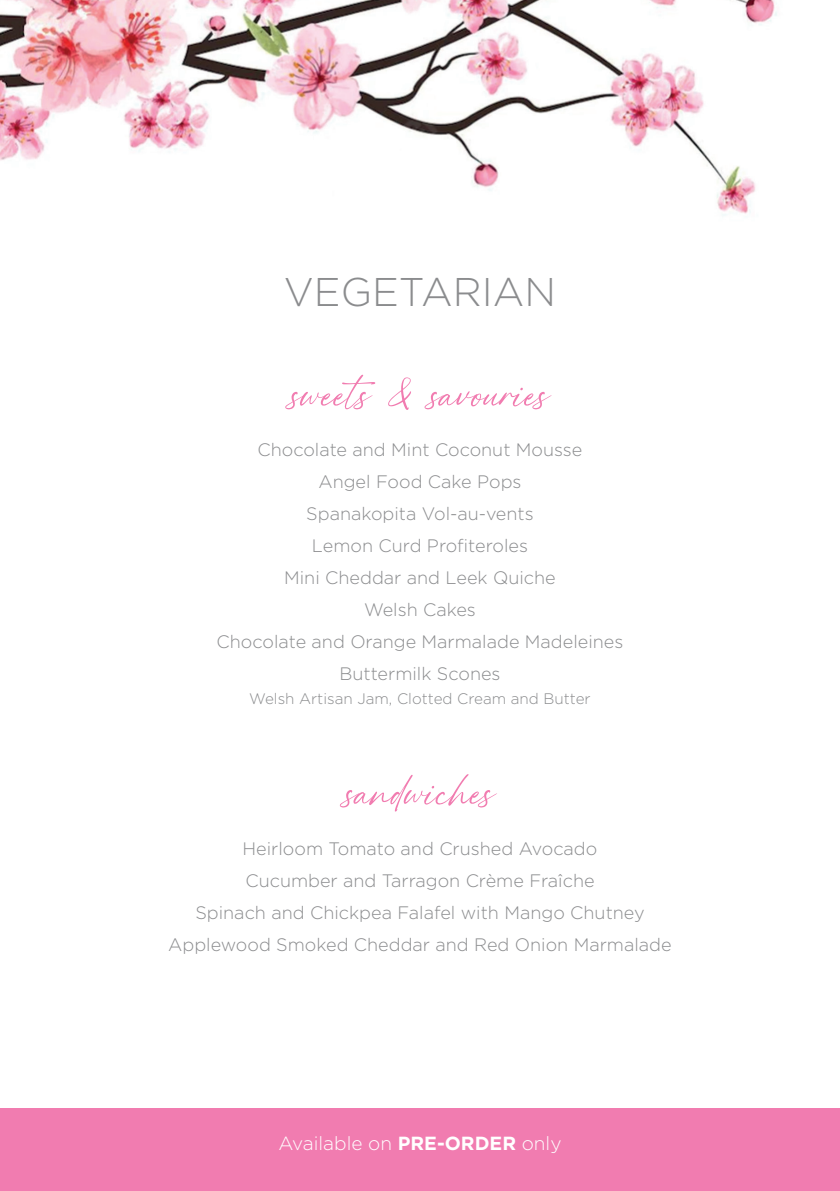
<style>
.page{position:relative;width:840px;height:1191px;background:#fff}
.page>*{position:absolute;margin:0;border:0;box-sizing:border-box;transform-origin:0 0}
.t1{font:64px "High Spirited";color:#f17cb0}
.t2{font:300 40px "Gotham";color:#8b8c8e}
.t3{font:300 19px "Gotham";color:#fff}
.t4{font:300 18px "Gotham";color:#8b8c8e}
.t5{font:300 15.2px "Gotham";color:#8b8c8e}
.s1{font-weight:700}
</style>
<div class="page">
<img style="left:0;top:0;width:777px;height:216px">
<div style="left:0;top:1108px;width:839px;height:83px;background:#f17cb0"></div>
<p class="t2" style="left:284px;top:267px;width:273px">VEGETARIAN</p>
<p class="t1" style="left:291px;top:360px;width:259px">sweets &amp; savouries</p>
<p class="t4" style="left:257px;top:438px;width:326px">Chocolate and Mint Coconut Mousse</p>
<p class="t4" style="left:318px;top:470px;width:204px">Angel Food Cake Pops</p>
<p class="t4" style="left:306px;top:502px;width:229px">Spanakopita Vol-au-vents</p>
<p class="t4" style="left:312px;top:534px;width:217px">Lemon Curd Profiteroles</p>
<p class="t4" style="left:284px;top:566px;width:273px">Mini Cheddar and Leek Quiche</p>
<p class="t4" style="left:364px;top:598px;width:113px">Welsh Cakes</p>
<p class="t4" style="left:216px;top:630px;width:408px">Chocolate and Orange Marmalade Madeleines</p>
<p class="t4" style="left:339px;top:662px;width:162px">Buttermilk Scones</p>
<p class="t5" style="left:249px;top:689px;width:343px">Welsh Artisan Jam, Clotted Cream and Butter</p>
<p class="t1" style="left:345px;top:758px;width:150px">sandwiches</p>
<p class="t4" style="left:242px;top:836px;width:356px">Heirloom Tomato and Crushed Avocado</p>
<p class="t4" style="left:245px;top:868px;width:350px">Cucumber and Tarragon Crème Fraîche</p>
<p class="t4" style="left:195px;top:900px;width:450px">Spinach and Chickpea Falafel with Mango Chutney</p>
<p class="t4" style="left:168px;top:932px;width:504px">Applewood Smoked Cheddar and Red Onion Marmalade</p>
<p class="t3" style="left:278px;top:1131px;width:284px">Available on <span class="s1">PRE-ORDER</span> only</p>
</div>
